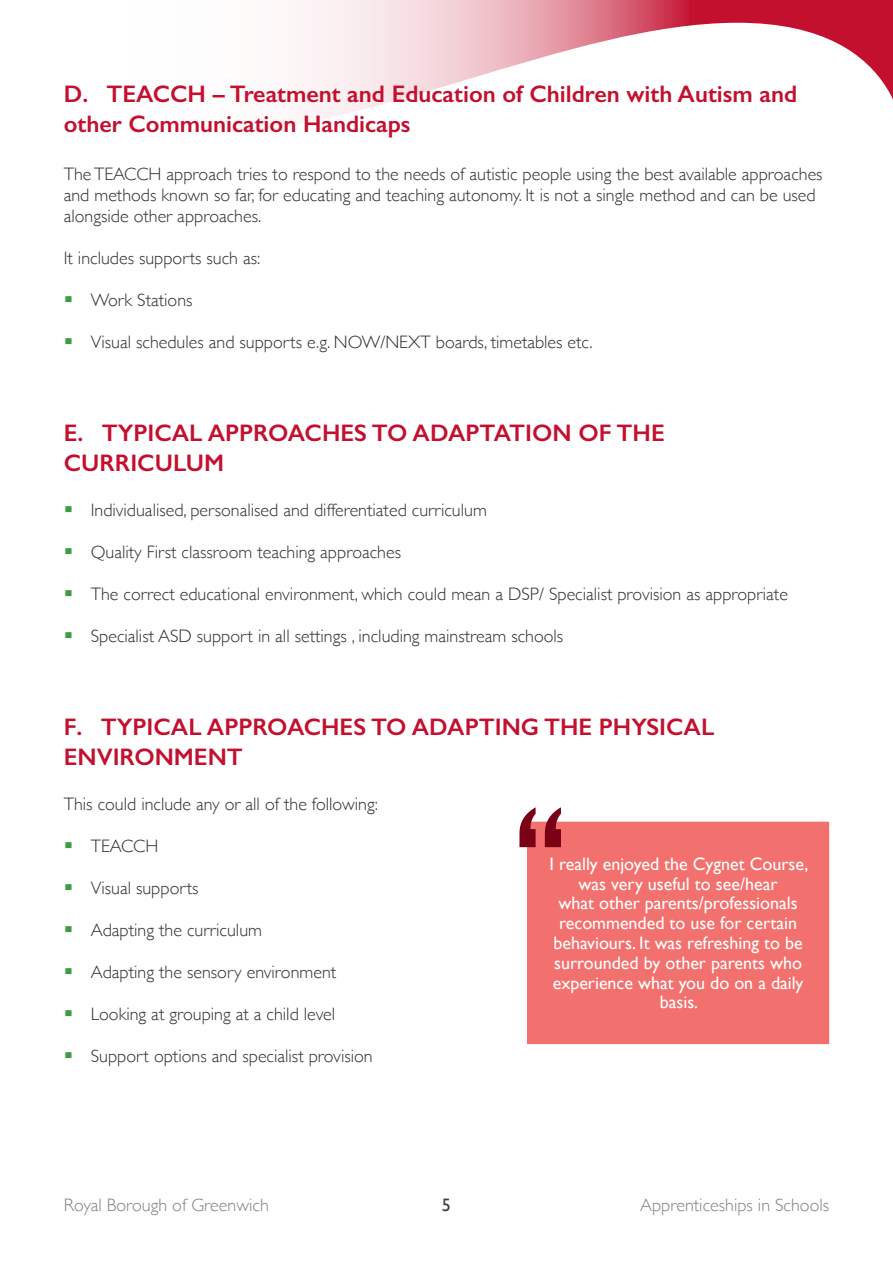
<style>
.page{position:relative;width:893px;height:1263px;background:#fff}
.page>*{position:absolute;margin:0;border:0;box-sizing:border-box;transform-origin:0 0}
.Section_Heading{font:600 24px/30px "Gill Sans";color:#c3102f}
.Paragraph_Body_Text{font:300 18px/21px "Gill Sans";color:#312f30}
.t1{font:18px/19.8px "Gill Sans";color:#fff;text-align:center}
.t2{font:300 18px "Gill Sans";color:#808285}
.bullets_green{font:300 18px "Gill Sans";color:#312f30}
.t3{font:18px "Gill Sans";color:#3e3e3f}
.s1{font-family:"Georgia";font-weight:400;font-size:27px;color:#3e9a45}
</style>
<div class="page">
<svg style="left:689px;top:0;width:204px;height:100px"></svg>
<svg style="left:304px;top:0;width:385px;height:123px"></svg>
<div style="left:519px;top:821px;width:311px;height:224px;background:#f2706d"></div>
<svg style="left:519px;top:807px;width:42px;height:40px"></svg>
<p class="Section_Heading" style="left:64px;top:79px;width:735px">D. TEACCH – Treatment and Education of Children with Autism and other Communication Handicaps</p>
<p class="Paragraph_Body_Text" style="left:64px;top:163px;width:760px">The TEACCH approach tries to respond to the needs of autistic people using the best available approaches and methods known so far, for educating and teaching autonomy. It is not a single method and can be used alongside other approaches.</p>
<p class="Paragraph_Body_Text" style="left:64px;top:247px;width:198px">It includes supports such as:</p>
<p class="Paragraph_Body_Text" style="left:64px;top:289px;width:130px"><span class="s1">▪</span> Work Stations</p>
<p class="Paragraph_Body_Text" style="left:64px;top:331px;width:530px"><span class="s1">▪</span> Visual schedules and supports e.g. NOW/NEXT boards, timetables etc.</p>
<p class="Section_Heading" style="left:64px;top:418px;width:602px">E. TYPICAL APPROACHES TO ADAPTATION OF THE<br>CURRICULUM</p>
<p class="Paragraph_Body_Text" style="left:64px;top:499px;width:425px"><span class="s1">▪</span> Individualised, personalised and differentiated curriculum</p>
<p class="Paragraph_Body_Text" style="left:64px;top:541px;width:339px"><span class="s1">▪</span> Quality First classroom teaching approaches</p>
<p class="Paragraph_Body_Text" style="left:64px;top:583px;width:726px"><span class="s1">▪</span> The correct educational environment, which could mean a DSP/ Specialist provision as appropriate</p>
<p class="Paragraph_Body_Text" style="left:64px;top:625px;width:501px"><span class="s1">▪</span> Specialist ASD support in all settings , including mainstream schools</p>
<p class="Section_Heading" style="left:64px;top:712px;width:652px">F. TYPICAL APPROACHES TO ADAPTING THE PHYSICAL<br>ENVIRONMENT</p>
<p class="bullets_green" style="left:64px;top:790px;width:316px">This could include any or all of the following:</p>
<p class="Paragraph_Body_Text" style="left:64px;top:835px;width:96px"><span class="s1">▪</span> TEACCH</p>
<p class="Paragraph_Body_Text" style="left:64px;top:877px;width:136px"><span class="s1">▪</span> Visual supports</p>
<p class="Paragraph_Body_Text" style="left:64px;top:919px;width:200px"><span class="s1">▪</span> Adapting the curriculum</p>
<p class="Paragraph_Body_Text" style="left:64px;top:961px;width:274px"><span class="s1">▪</span> Adapting the sensory environment</p>
<p class="Paragraph_Body_Text" style="left:64px;top:1003px;width:273px"><span class="s1">▪</span> Looking at grouping at a child level</p>
<p class="Paragraph_Body_Text" style="left:64px;top:1045px;width:310px"><span class="s1">▪</span> Support options and specialist provision</p>
<p class="t1" style="left:550px;top:854px;width:260px">I really enjoyed the Cygnet Course, was very useful to see/hear<br>what other parents/professionals recommended to use for certain behaviours. It was refreshing to be surrounded by other parents who experience what you do on a daily basis.</p>
<p class="t2" style="left:64px;top:1190px;width:207px">Royal Borough of Greenwich</p>
<p class="t3" style="left:442px;top:1194px;width:10px">5</p>
<p class="t2" style="left:640px;top:1190px;width:191px">Apprenticeships in Schools</p>
</div>
